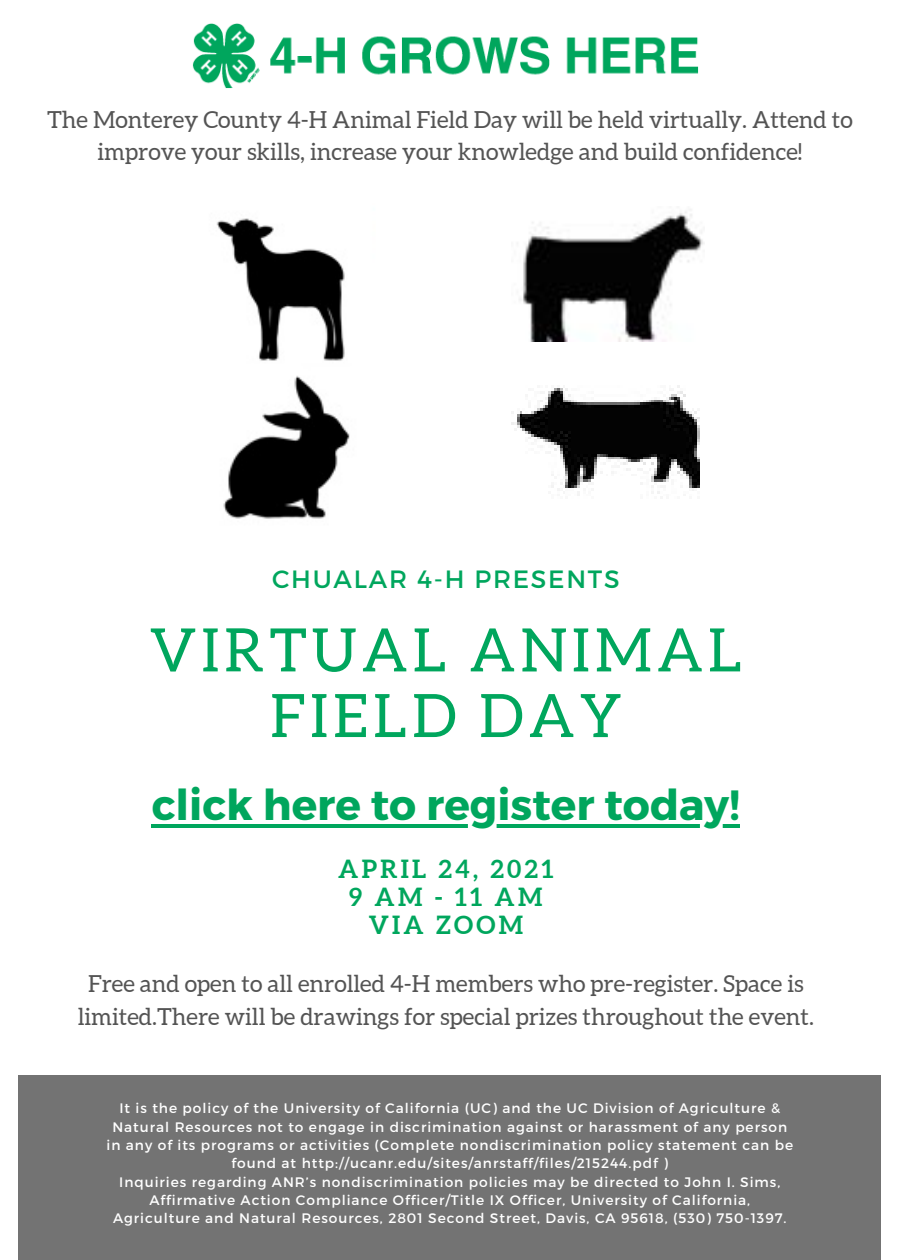
<style>
.page{position:relative;width:900px;height:1260px;background:#fff}
.page>*{position:absolute;margin:0;border:0;box-sizing:border-box;transform-origin:0 0}
.t1{font:60px/65.5px "Aleo";letter-spacing:.08em;color:#00a65d;text-align:center}
.t2{font:700 42.5px "Montserrat";color:#00a65d}
.t3{font:700 25px "Aleo";letter-spacing:.13em;color:#00a65d}
.t4{font:25px "Montserrat";letter-spacing:.07em;color:#00a65d}
.t5{font:23.5px/32px "Aleo";color:#545454;text-align:center}
.t6{font:13.75px/18.2px "Montserrat";letter-spacing:.07em;color:#fff;text-align:center}
</style>
<div class="page">
<div style="left:19px;top:1075px;width:862px;height:185px;background:#737373"></div>
<hr style="left:152px;top:824px;width:588px;height:3px;background:#00a65d">
<img style="left:512px;top:385px;width:187px;height:111px">
<img style="left:216px;top:218px;width:129px;height:143px">
<img style="left:519px;top:209px;width:185px;height:132px">
<img style="left:223px;top:376px;width:127px;height:143px">
<img style="left:192px;top:23px;width:507px;height:66px">
<p class="t5" style="left:47px;top:104px;width:807px">The Monterey County 4-H Animal Field Day will be held virtually. Attend to improve your skills, increase your knowledge and build confidence!</p>
<p class="t4" style="left:272px;top:563px;width:349px">CHUALAR 4-H PRESENTS</p>
<p class="t1" style="left:150px;top:617px;width:594px">VIRTUAL ANIMAL<br>FIELD DAY</p>
<p class="t2" style="left:152px;top:777px;width:590px">click here to register today!</p>
<p class="t3" style="left:338px;top:854px;width:217px">APRIL 24, 2021</p>
<p class="t3" style="left:349px;top:882px;width:195px">9AM-11AM</p>
<p class="t3" style="left:369px;top:910px;width:156px">VIA ZOOM</p>
<p class="t5" style="left:78px;top:968px;width:738px;line-height:32.8px">Free and open to all enrolled 4-H members who pre-register. Space is limited.There will be drawings for special prizes throughout the event.</p>
<p class="t6" style="left:106px;top:1099px;width:688px">It is the policy of the University of California (UC) and the UC Division of Agriculture &amp; Natural Resources not to engage in discrimination against or harassment of any person in any of its programs or activities (Complete nondiscrimination policy statement can be found at http://ucanr.edu/sites/anrstaff/files/215244.pdf )</p>
<p class="t6" style="left:113px;top:1172px;width:675px">Inquiries regarding ANR’s nondiscrimination policies may be directed to John I. Sims,<br>Affirmative Action Compliance Officer/Title IX Officer, University of California,<br>Agriculture and Natural Resources, 2801 Second Street, Davis, CA 95618, (530) 750-1397.</p>
</div>
